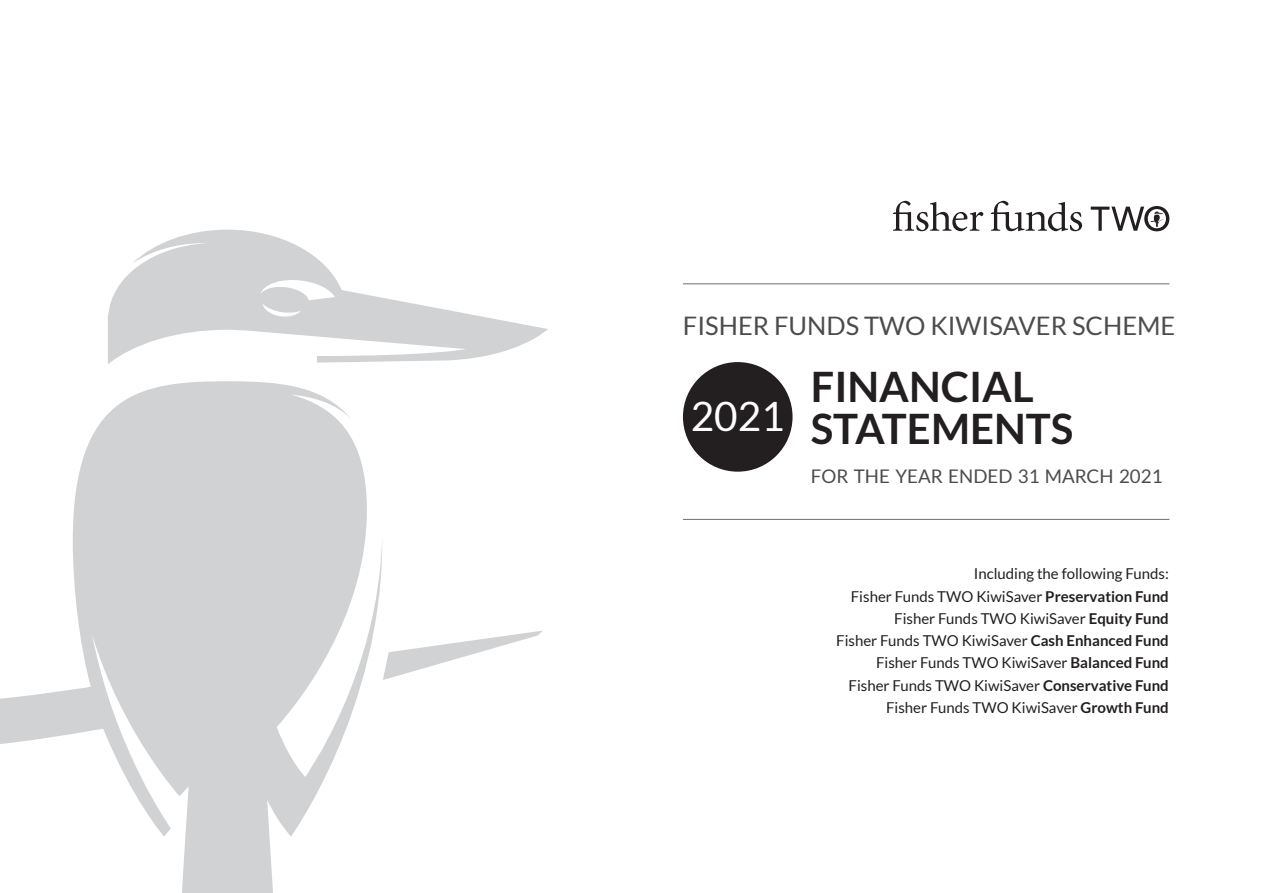
<style>
.page{position:relative;width:1263px;height:893px;background:#fff}
.page>*{position:absolute;margin:0;border:0;box-sizing:border-box;transform-origin:0 0}
.t1{font:700 42px/42px "Lato";color:#231f20}
.t2{font:40.5px "Lato";color:#fff}
.t3{font:25.5px "Lato";color:#4b4c4d}
.t4{font:18.75px "Lato";color:#4b4c4d}
.t5{font:15px/22.2px "Lato";color:#231f20;text-align:right}
.s1{font-weight:700}
</style>
<div class="page">
<hr style="left:683px;top:283px;width:486px;height:1px;background:#6c6d70">
<hr style="left:683px;top:519px;width:486px;height:1px;background:#6c6d70">
<svg style="left:108px;top:230px;width:440px;height:134px"></svg>
<svg style="left:0;top:381px;width:382px;height:512px;fill:#d1d2d4"></svg>
<svg style="left:383px;top:631px;width:159px;height:49px"></svg>
<div style="left:683px;top:362px;width:109px;height:110px;background:#231f20;border-radius:50%"></div>
<svg style="left:991px;top:201px;width:91px;height:30px"></svg>
<svg style="left:893px;top:201px;width:90px;height:30px"></svg>
<svg style="left:1091px;top:206px;width:78px;height:25px"></svg>
<h3 class="t3" style="left:683px;top:312px;width:494px">FISHER FUNDS TWO KIWISAVER SCHEME</h3>
<h2 class="t2" style="left:691px;top:394px;width:95px">2021</h2>
<h1 class="t1" style="left:811px;top:365px;width:264px">FINANCIAL<br>STATEMENTS</h1>
<p class="t4" style="left:811px;top:465px;width:353px">FOR THE YEAR ENDED 31 MARCH 2021</p>
<p class="t5" style="left:836px;top:563px;width:334px">Including the following Funds:<br>Fisher Funds TWO KiwiSaver <span class="s1">Preservation Fund </span>Fisher Funds TWO KiwiSaver <span class="s1">Equity Fund<br></span>Fisher Funds TWO KiwiSaver <span class="s1">Cash Enhanced Fund </span>Fisher Funds TWO KiwiSaver <span class="s1">Balanced Fund </span>Fisher Funds TWO KiwiSaver <span class="s1">Conservative Fund </span>Fisher Funds TWO KiwiSaver <span class="s1">Growth Fund</span></p>
</div>
